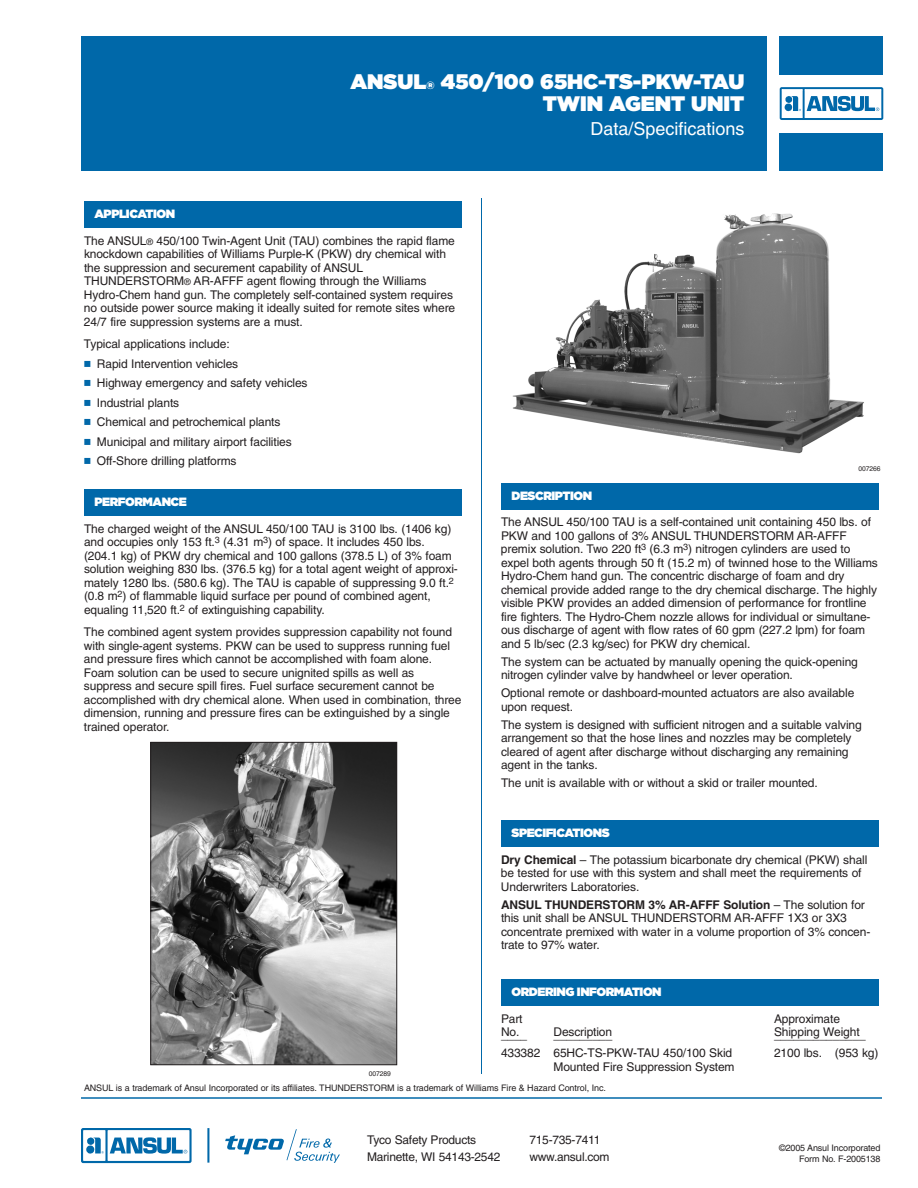
<style>
.page{position:relative;width:918px;height:1188px;background:#fff}
.page>*{position:absolute;margin:0;border:0;box-sizing:border-box;transform-origin:0 0}
.t1{font:900 21px/22.5px "Gotham";color:#fff;text-align:right}
.t2{font:18px "Helvetica";color:#fff}
.t3{font:12px/13.5px "Helvetica";letter-spacing:-.01em;color:#231f20}
.t4{font:900 12px "Gotham";letter-spacing:-.035em;color:#fff}
.t5{font:9px/10.8px "Helvetica";letter-spacing:-.01em;color:#231f20;text-align:right}
.t6{font:6.75px "Helvetica";letter-spacing:-.01em;color:#231f20}
.s1{font-size:10.5px}
.s2{font-size:9px}
.s3{font-weight:700}
</style>
<div class="page">
<div style="left:501px;top:979px;width:378px;height:27px;background:#0068a9"></div>
<div style="left:501px;top:820px;width:378px;height:27px;background:#0068a9"></div>
<div style="left:501px;top:483px;width:378px;height:27px;background:#0068a9"></div>
<img style="left:512px;top:213px;width:352px;height:241px">
<img style="left:153px;top:744px;width:242px;height:319px">
<div style="left:151px;top:742px;width:246px;height:323px;border:1px solid #231f20"></div>
<div style="left:84px;top:489px;width:378px;height:27px;background:#0068a9"></div>
<div style="left:84px;top:201px;width:378px;height:27px;background:#0068a9"></div>
<hr style="left:481px;top:198px;width:1px;height:876px;background:#0068a9">
<div style="left:81px;top:36px;width:685px;height:135px;background:#0068a9"></div>
<div style="left:780px;top:36px;width:103px;height:38px;background:#0068a9"></div>
<div style="left:780px;top:133px;width:103px;height:38px;background:#0068a9"></div>
<svg style="left:780px;top:87px;width:103px;height:33px"></svg>
<hr style="left:208px;top:1128px;width:1px;height:35px;background:#0068a9">
<svg style="left:225px;top:1129px;width:115px;height:34px"></svg>
<svg style="left:81px;top:1128px;width:111px;height:35px"></svg>
<hr style="left:81px;top:1098px;width:801px;height:1px;background:#0068a9">
<p class="t4" style="left:94px;top:207px;width:82px">APPLICATION</p>
<h1 class="t1" style="left:350px;top:70px;width:396px">ANSUL<span class="s1">®</span> 450/100 65HC-TS-PKW-TAU<br>TWIN AGENT UNIT</h1>
<h2 class="t2" style="left:590px;top:122px;width:156px">Data/Specifications</h2>
<p class="t3" style="left:84px;top:235px;width:373px">The ANSUL<span class="s2">®</span> 450/100 Twin-Agent Unit (TAU) combines the rapid flame knockdown capabilities of Williams Purple-K (PKW) dry chemical with the suppression and securement capability of ANSUL THUNDERSTORM<span class="s2">®</span> AR-AFFF agent flowing through the Williams Hydro-Chem hand gun. The completely self-contained system requires no outside power source making it ideally suited for remote sites where 24/7 fire suppression systems are a must.</p>
<p class="t3" style="left:97px;top:335px;width:212px;line-height:19.5px;text-indent:-13px">Typical applications include:<br>Rapid Intervention vehicles<br>Highway emergency and safety vehicles<br>Industrial plants<br>Chemical and petrochemical plants<br>Municipal and military airport facilities<br>Off-Shore drilling platforms</p>
<p class="t4" style="left:94px;top:495px;width:94px">PERFORMANCE</p>
<p class="t4" style="left:512px;top:488px;width:82px">DESCRIPTION</p>
<p class="t6" style="left:858px;top:466px;width:24px">007266</p>
<p class="t3" style="left:84px;top:523px;width:375px">The charged weight of the ANSUL 450/100 TAU is 3100 lbs. (1406 kg) and occupies only 153 ft.<sup>3</sup> (4.31 m<sup>3</sup>) of space. It includes 450 lbs. (204.1 kg) of PKW dry chemical and 100 gallons (378.5 L) of 3% foam solution weighing 830 lbs. (376.5 kg) for a total agent weight of approxi&shy;mately 1280 lbs. (580.6 kg). The TAU is capable of suppressing 9.0 ft.<sup>2 </sup>(0.8 m<sup>2</sup>) of flammable liquid surface per pound of combined agent, equaling 11,520 ft.<sup>2</sup> of extinguishing capability.</p>
<p class="t3" style="left:84px;top:626px;width:379px">The combined agent system provides suppression capability not found with single-agent systems. PKW can be used to suppress running fuel and pressure fires which cannot be accomplished with foam alone.<br>Foam solution can be used to secure unignited spills as well as suppress and secure spill fires. Fuel surface securement cannot be accomplished with dry chemical alone. When used in combination, three dimension, running and pressure fires can be extinguished by a single trained operator.</p>
<p class="t6" style="left:369px;top:1071px;width:24px">007289</p>
<p class="t3" style="left:501px;top:516px;width:378px">The ANSUL 450/100 TAU is a self-contained unit containing 450 lbs. of PKW and 100 gallons of 3% ANSUL THUNDERSTORM AR-AFFF premix solution. Two 220 ft<sup>3</sup> (6.3 m<sup>3</sup>) nitrogen cylinders are used to expel both agents through 50 ft (15.2 m) of twinned hose to the Williams Hydro-Chem hand gun. The concentric discharge of foam and dry chemical provide added range to the dry chemical discharge. The highly visible PKW provides an added dimension of performance for frontline fire fighters. The Hydro-Chem nozzle allows for individual or simultane&shy;ous discharge of agent with flow rates of 60 gpm (227.2 lpm) for foam and 5 lb/sec (2.3 kg/sec) for PKW dry chemical.</p>
<p class="t3" style="left:501px;top:656px;width:358px">The system can be actuated by manually opening the quick-opening nitrogen cylinder valve by handwheel or lever operation.</p>
<p class="t3" style="left:501px;top:687px;width:355px">Optional remote or dashboard-mounted actuators are also available upon request.</p>
<p class="t3" style="left:501px;top:719px;width:362px">The system is designed with sufficient nitrogen and a suitable valving arrangement so that the hose lines and nozzles may be completely cleared of agent after discharge without discharging any remaining agent in the tanks.</p>
<p class="t3" style="left:501px;top:777px;width:318px">The unit is available with or without a skid or trailer mounted.</p>
<p class="t4" style="left:512px;top:826px;width:100px">SPECIFICATIONS</p>
<p class="t3" style="left:501px;top:854px;width:368px"><span class="s3">Dry Chemical</span> – The potassium bicarbonate dry chemical (PKW) shall be tested for use with this system and shall meet the requirements of<br>Underwriters Laboratories.</p>
<p class="t3" style="left:501px;top:899px;width:371px"><span class="s3">ANSUL THUNDERSTORM 3% AR-AFFF Solution</span> – The solution for this unit shall be ANSUL THUNDERSTORM AR-AFFF 1X3 or 3X3 concentrate premixed with water in a volume proportion of 3% concen&shy;trate to 97% water.</p>
<p class="t4" style="left:512px;top:985px;width:152px">ORDERING INFORMATION</p>
<p class="t3" style="left:501px;top:1013px;width:23px">Part</p>
<p class="t3" style="left:774px;top:1013px;width:68px">Approximate</p>
<p class="t3" style="left:501px;top:1026px;width:20px">No.</p>
<p class="t3" style="left:554px;top:1026px;width:60px">Description</p>
<p class="t3" style="left:774px;top:1026px;width:87px">Shipping Weight</p>
<p class="t3" style="left:501px;top:1029px;width:28px">____</p>
<p class="t3" style="left:554px;top:1029px;width:60px">_________</p>
<p class="t3" style="left:774px;top:1029px;width:93px">______________</p>
<p class="t3" style="left:501px;top:1047px;width:233px">433382 65HC-TS-PKW-TAU 450/100 Skid</p>
<p class="t3" style="left:774px;top:1047px;width:106px">2100 lbs. (953 kg)</p>
<p class="t3" style="left:554px;top:1061px;width:183px">Mounted Fire Suppression System</p>
<p class="t5" style="left:84px;top:1083px;width:523px">ANSUL is a trademark of Ansul Incorporated or its affiliates. THUNDERSTORM is a trademark of Williams Fire &amp; Hazard Control, Inc.</p>
<p class="t3" style="left:367px;top:1133px;width:135px;line-height:16.5px">Tyco Safety Products<br>Marinette, WI 54143-2542</p>
<p class="t3" style="left:529px;top:1133px;width:82px;line-height:16.5px">715-735-7411 www.ansul.com</p>
<p class="t5" style="left:779px;top:1143px;width:103px">©2005 Ansul Incorporated<br>Form No. F-2005138</p>
</div>
